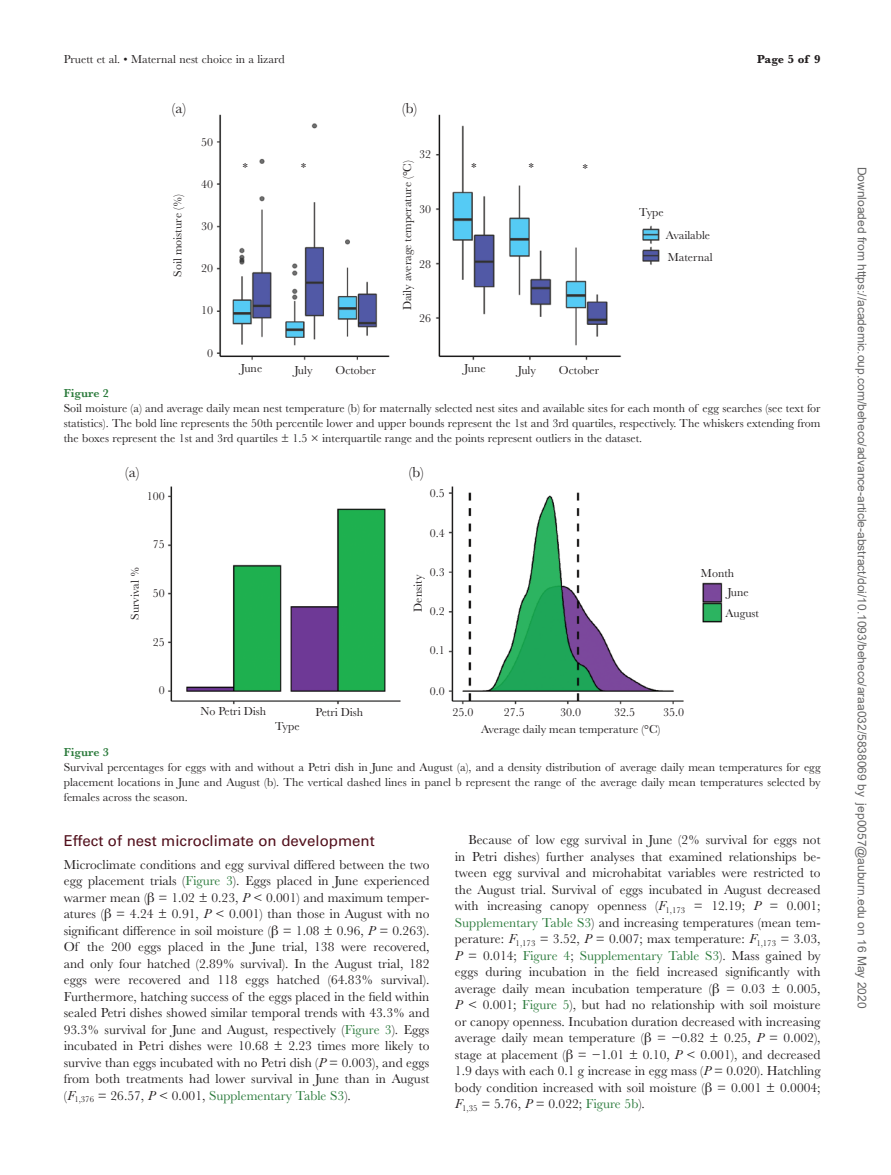
<style>
.page{position:relative;width:891px;height:1175px;background:#fff}
.page>*{position:absolute;margin:0;border:0;box-sizing:border-box;transform-origin:0 0}
.t1{font:15px "Univers LT Std";color:#510f1b}
.t2{font:15px "Baskerville MT Std";color:#231f20}
.t3{font:13.5px/16.5px "Baskerville MT Std";color:#231f20;text-align:justify}
.t4{font:12px/15px "Baskerville MT Std";color:#231f20}
.t5{font:12px "Arial";color:#666}
.t6{font:600 12px "Baskerville MT Std";color:#2a7a3b}
.t7{font:700 12px "Baskerville MT Std";letter-spacing:-.005em;color:#231f20}
.s1{color:#2a7a3b}
.s2{font-family:"Gandhari Unicode"}
.s3{font-style:italic}
</style>
<div class="page">
<img style="left:216px;top:114px;width:444px;height:247px">
<img style="left:168px;top:486px;width:555px;height:219px">
<p class="t4" style="left:64px;top:52px;width:222px">Pruett et al. • Maternal nest choice in a lizard</p>
<p class="t2" style="left:172px;top:99px;width:16px">(a)</p>
<p class="t2" style="left:402px;top:99px;width:17px">(b)</p>
<p class="t4" style="left:170px;top:277px;width:84px;rotate:-90deg">Soil moisture (%)</p>
<p class="t4" style="left:201px;top:135px;width:13px">50</p>
<p class="t4" style="left:201px;top:177px;width:13px">40</p>
<p class="t4" style="left:201px;top:219px;width:13px">30</p>
<p class="t4" style="left:201px;top:261px;width:13px">20</p>
<p class="t4" style="left:201px;top:302px;width:13px">10</p>
<p class="t4" style="left:207px;top:345px;width:7px">0</p>
<p class="t4" style="left:419px;top:146px;width:13px">32</p>
<p class="t4" style="left:400px;top:310px;width:152px;rotate:-90deg">Daily average temperature (°C)</p>
<p class="t4" style="left:243px;top:160px;width:7px">*</p>
<p class="t4" style="left:471px;top:160px;width:7px">*</p>
<p class="t4" style="left:301px;top:160px;width:7px">*</p>
<p class="t4" style="left:529px;top:160px;width:7px">*</p>
<p class="t4" style="left:583px;top:160px;width:7px">*</p>
<p class="t4" style="left:419px;top:201px;width:13px">30</p>
<p class="t4" style="left:419px;top:256px;width:13px">28</p>
<p class="t4" style="left:419px;top:311px;width:13px">26</p>
<p class="t4" style="left:241px;top:361px;width:23px">June</p>
<p class="t4" style="left:294px;top:362px;width:20px">July</p>
<p class="t4" style="left:335px;top:362px;width:42px">October</p>
<p class="t4" style="left:464px;top:361px;width:23px">June</p>
<p class="t4" style="left:518px;top:362px;width:20px">July</p>
<p class="t4" style="left:559px;top:362px;width:42px">October</p>
<p class="t4" style="left:639px;top:205px;width:26px">Type</p>
<p class="t4" style="left:666px;top:224px;width:48px;line-height:21.8px">Available<br>Maternal</p>
<p class="t7" style="left:757px;top:53px;width:65px">Page 5 of 9</p>
<p class="t6" style="left:64px;top:386px;width:47px">Figure 2</p>
<p class="t4" style="left:64px;top:400px;width:758px;text-align:justify">Soil moisture (a) and average daily mean nest temperature (b) for maternally selected nest sites and available sites for each month of egg searches (see text for statistics). The bold line represents the 50th percentile lower and upper bounds represent the 1st and 3rd quartiles, respectively. The whiskers extending from the boxes represent the 1st and 3rd quartiles ± 1.5 × interquartile range and the points represent outliers in the dataset.</p>
<p class="t2" style="left:125px;top:463px;width:16px">(a)</p>
<p class="t2" style="left:409px;top:463px;width:17px">(b)</p>
<p class="t4" style="left:147px;top:488px;width:19px">100</p>
<p class="t4" style="left:430px;top:485px;width:16px">0.5</p>
<p class="t4" style="left:430px;top:526px;width:16px">0.4</p>
<p class="t4" style="left:430px;top:564px;width:16px">0.3</p>
<p class="t4" style="left:430px;top:603px;width:16px">0.2</p>
<p class="t4" style="left:430px;top:642px;width:16px">0.1</p>
<p class="t4" style="left:430px;top:683px;width:16px">0.0</p>
<p class="t4" style="left:153px;top:537px;width:13px">75</p>
<p class="t4" style="left:127px;top:620px;width:55px;rotate:-90deg">Survival %</p>
<p class="t4" style="left:410px;top:611px;width:38px;rotate:-90deg">Density</p>
<p class="t4" style="left:153px;top:585px;width:13px">50</p>
<p class="t4" style="left:153px;top:634px;width:13px">25</p>
<p class="t4" style="left:159px;top:683px;width:7px">0</p>
<p class="t4" style="left:200px;top:703px;width:67px">No Petri Dish</p>
<p class="t4" style="left:315px;top:704px;width:49px">Petri Dish</p>
<p class="t4" style="left:275px;top:718px;width:26px">Type</p>
<p class="t4" style="left:614px;top:704px;width:22px">32.5</p>
<p class="t4" style="left:663px;top:704px;width:22px">35.0</p>
<p class="t4" style="left:452px;top:704px;width:22px">25.0</p>
<p class="t4" style="left:504px;top:704px;width:22px">27.5</p>
<p class="t4" style="left:481px;top:703px;width:181px;line-height:17px;text-align:center">30.0<br>Average daily mean temperature (°C)</p>
<p class="t4" style="left:728px;top:563px;width:23px;line-height:19.4px;text-indent:-27px">Month<br>June</p>
<p class="t4" style="left:726px;top:605px;width:35px">August</p>
<p class="t6" style="left:64px;top:745px;width:47px">Figure 3</p>
<p class="t4" style="left:64px;top:759px;width:758px;text-align:justify">Survival percentages for eggs with and without a Petri dish in June and August (a), and a density distribution of average daily mean temperatures for egg placement locations in June and August (b). The vertical dashed lines in panel b represent the range of the average daily mean temperatures selected by females across the season.</p>
<p class="t1" style="left:64px;top:831px;width:312px">Effect of nest microclimate on development</p>
<p class="t3" style="left:64px;top:856px;width:367px">Microclimate conditions and egg survival differed between the two egg placement trials (<span class="s1">Figure 3</span>). Eggs placed in June experienced warmer mean (<span class="s2">β</span> = 1.02 ± 0.23, <span class="s3">P</span> &lt; 0.001) and maximum temper&shy;atures (<span class="s2">β</span> = 4.24 ± 0.91, <span class="s3">P</span> &lt; 0.001) than those in August with no significant difference in soil moisture (<span class="s2">β</span> = 1.08 ± 0.96, <span class="s3">P</span> = 0.263).<br>Of the 200 eggs placed in the June trial, 138 were recovered, and only four hatched (2.89% survival). In the August trial, 182 eggs were recovered and 118 eggs hatched (64.83% survival).<br>Furthermore, hatching success of the eggs placed in the field within sealed Petri dishes showed similar temporal trends with 43.3% and 93.3% survival for June and August, respectively (<span class="s1">Figure 3</span>). Eggs incubated in Petri dishes were 10.68 ± 2.23 times more likely to survive than eggs incubated with no Petri dish (<span class="s3">P</span> = 0.003), and eggs from both treatments had lower survival in June than in August (<span class="s3">F</span><sub>1,376</sub> = 26.57, <span class="s3">P</span> &lt; 0.001, <span class="s1">Supplementary Table S3</span>).</p>
<p class="t3" style="left:455px;top:831px;width:367px;text-indent:14px">Because of low egg survival in June (2% survival for eggs not in Petri dishes) further analyses that examined relationships be&shy;tween egg survival and microhabitat variables were restricted to the August trial. Survival of eggs incubated in August decreased with increasing canopy openness (<span class="s3">F</span><sub>1,173</sub> = 12.19; <span class="s3">P</span> = 0.001; <span class="s1">Supplementary Table S3</span>) and increasing temperatures (mean tem&shy;perature: <span class="s3">F</span><sub>1,173</sub> = 3.52, <span class="s3">P</span> = 0.007; max temperature: <span class="s3">F</span><sub>1,173</sub> = 3.03, <span class="s3">P</span> = 0.014; <span class="s1">Figure 4</span>; <span class="s1">Supplementary Table S3</span>). Mass gained by eggs during incubation in the field increased significantly with average daily mean incubation temperature (<span class="s2">β</span> = 0.03 ± 0.005, <span class="s3">P</span> &lt; 0.001; <span class="s1">Figure 5</span>), but had no relationship with soil moisture or canopy openness. Incubation duration decreased with increasing average daily mean temperature (<span class="s2">β</span> = −0.82 ± 0.25, <span class="s3">P</span> = 0.002), stage at placement (<span class="s2">β</span> = −1.01 ± 0.10, <span class="s3">P</span> &lt; 0.001), and decreased 1.9 days with each 0.1 g increase in egg mass (<span class="s3">P</span> = 0.020). Hatchling body condition increased with soil moisture (<span class="s2">β</span> = 0.001 ± 0.0004; <span class="s3">F</span><sub>1,35</sub> = 5.76, <span class="s3">P</span> = 0.022; <span class="s1">Figure 5b</span>).</p>
<p class="t5" style="left:866px;top:166px;width:843px;rotate:90deg">Downloaded from https://academic.oup.com/beheco/advance-article-abstract/doi/10.1093/beheco/araa032/5838069 by jep0057@auburn.edu on 16 May 2020</p>
</div>
